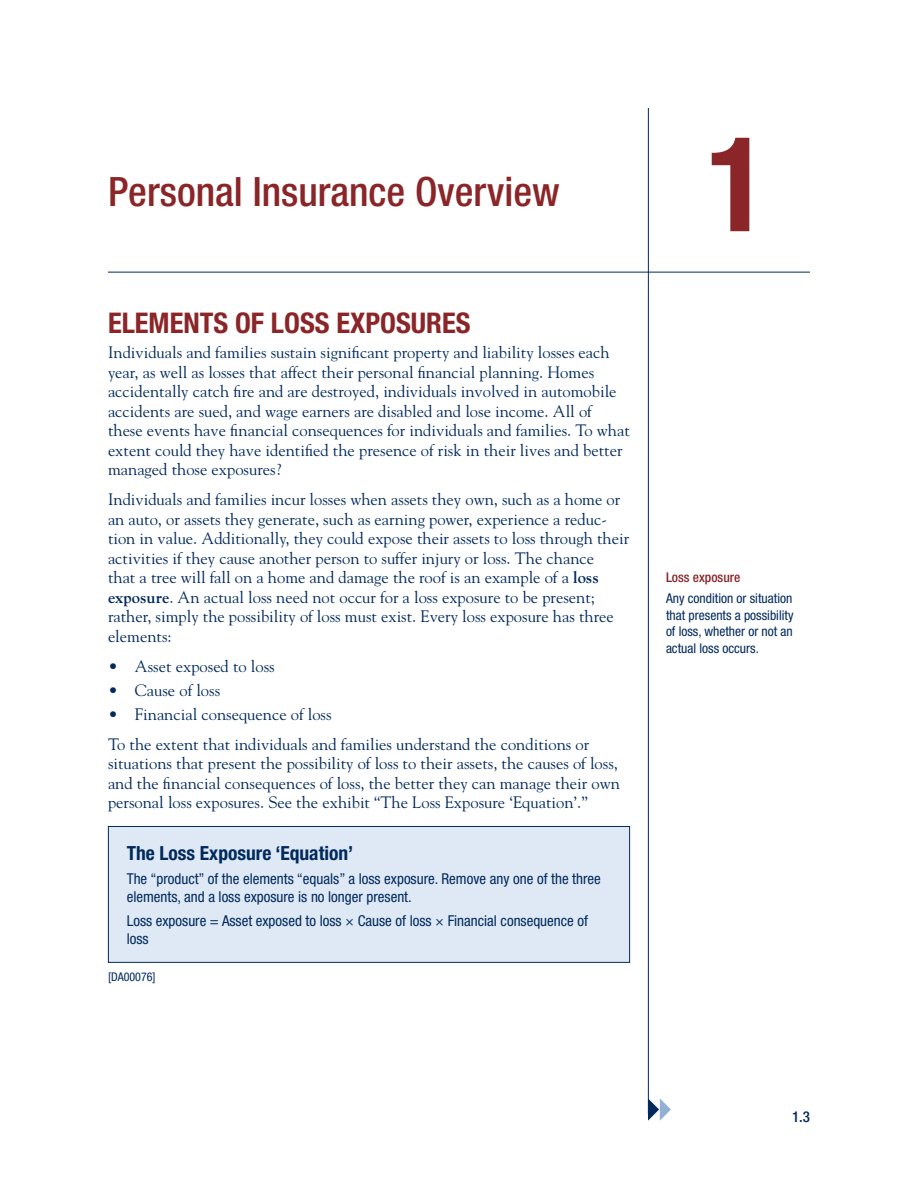
<style>
.page{position:relative;width:918px;height:1188px;background:#fff}
.page>*{position:absolute;margin:0;border:0;box-sizing:border-box;transform-origin:0 0}
.t1{font:700 condensed 132px "Helvetica Neue";color:#8a2528}
.t2{font:500 condensed 40.5px "Helvetica Neue";color:#8a2528}
.t3{font:700 condensed 28.5px "Helvetica Neue";color:#8a2528}
.t4{font:700 condensed 19.5px "Helvetica Neue";color:#00295c}
.t5{font:16.5px/19.5px "Goudy";color:#00295c}
.t6{font:condensed 15px/18px "Helvetica Neue";color:#00295c}
.t7{font:500 condensed 15px "Helvetica Neue";color:#00295c}
.t8{font:condensed 13.5px/16.5px "Helvetica Neue";color:#00295c;text-align:justify}
.t9{font:500 condensed 13.5px "Helvetica Neue";color:#8a2528}
.t10{font:condensed 12px "Helvetica Neue";color:#00295c}
.s1{font-weight:700}
</style>
<div class="page">
<hr style="left:108px;top:272px;width:702px;height:1px;background:#00295c">
<hr style="left:648px;top:108px;width:1px;height:1006px;background:#00295c">
<svg style="left:648px;top:1098px;width:23px;height:23px"></svg>
<div style="left:108px;top:826px;width:522px;height:136px;background:#dfe9f5"></div>
<div style="left:108px;top:826px;width:522px;height:137px;border:1px solid #00295c"></div>
<h2 class="t2" style="left:108px;top:167px;width:453px">Personal Insurance Overview</h2>
<h3 class="t3" style="left:108px;top:305px;width:364px">ELEMENTS OF LOSS EXPOSURES</h3>
<p class="t5" style="left:108px;top:342px;width:523px">Individuals and families sustain significant property and liability losses each year, as well as losses that affect their personal financial planning. Homes accidentally catch fire and are destroyed, individuals involved in automobile accidents are sued, and wage earners are disabled and lose income. All of these events have financial consequences for individuals and families. To what extent could they have identified the presence of risk in their lives and better managed those exposures?</p>
<p class="t5" style="left:108px;top:489px;width:523px">Individuals and families incur losses when assets they own, such as a home or an auto, or assets they generate, such as earning power, experience a reduc&shy;tion in value. Additionally, they could expose their assets to loss through their activities if they cause another person to suffer injury or loss. The chance<br>that a tree will fall on a home and damage the roof is an example of a <span class="s1">loss exposure</span>. An actual loss need not occur for a loss exposure to be present; rather, simply the possibility of loss must exist. Every loss exposure has three elements:</p>
<p class="t5" style="left:108px;top:656px;width:168px">• Asset exposed to loss</p>
<p class="t5" style="left:108px;top:680px;width:114px">• Cause of loss</p>
<p class="t5" style="left:108px;top:698px;width:483px;line-height:30px">• Financial consequence of loss<br>To the extent that individuals and families understand the conditions or</p>
<p class="t5" style="left:108px;top:753px;width:513px;text-align:justify">situations that present the possibility of loss to their assets, the causes of loss, and the financial consequences of loss, the better they can manage their own personal loss exposures. See the exhibit “The Loss Exposure ‘Equation’.”</p>
<p class="t4" style="left:127px;top:841px;width:228px">The Loss Exposure ‘Equation’</p>
<p class="t6" style="left:127px;top:870px;width:476px">The “product” of the elements “equals” a loss exposure. Remove any one of the three elements, and a loss exposure is no longer present.</p>
<p class="t6" style="left:127px;top:912px;width:463px">Loss exposure = Asset exposed to loss × Cause of loss × Financial consequence of loss</p>
<p class="t10" style="left:108px;top:970px;width:49px">[DA00076]</p>
<h1 class="t1" style="left:706px;top:104px;width:65px">1</h1>
<p class="t9" style="left:666px;top:570px;width:76px">Loss exposure</p>
<p class="t8" style="left:666px;top:590px;width:129px">Any condition or situation that presents a possibility of loss, whether or not an actual loss occurs.</p>
<p class="t7" style="left:792px;top:1108px;width:19px">1.3</p>
</div>
